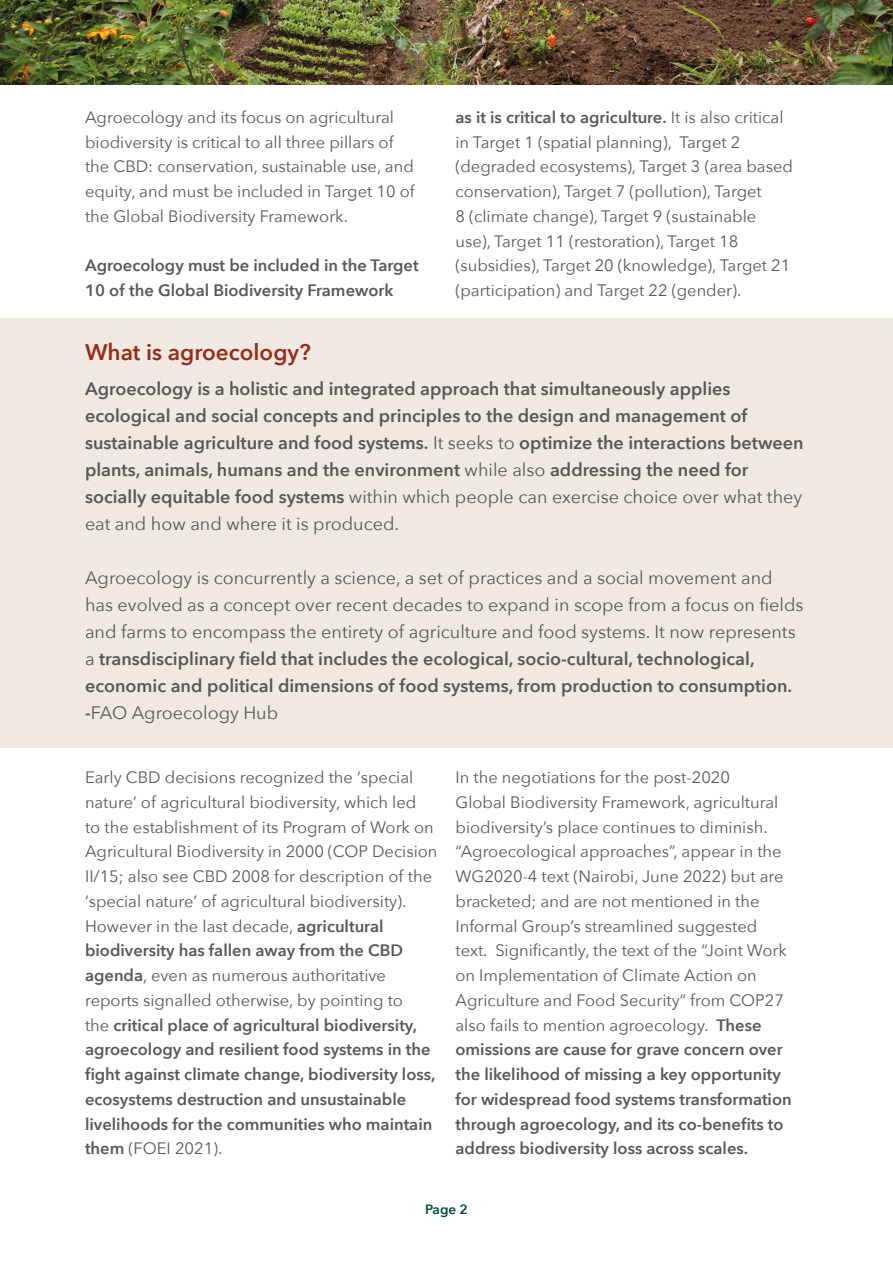
<style>
.page{position:relative;width:893px;height:1263px;background:#fff}
.page>*{position:absolute;margin:0;border:0;box-sizing:border-box;transform-origin:0 0}
.Main_text{font:600 22.5px "Avenir Next";color:#972c17}
.Main_text-2{font:600 18px/27px "Avenir Next";color:#585858}
.Main_text-3{font:18px/27px "Avenir Next";color:#585858}
.Main_text-4{font:16.5px/24.8px "Avenir Next";color:#585858}
.Main_text-5{font:600 16.5px/24.8px "Avenir Next";color:#585858}
.t1{font:600 13.5px "Avenir Next";color:#004a3b}
.s1{font-weight:600}
.s2{font-weight:400}
</style>
<div class="page">
<img style="left:0;top:0;width:893px;height:85px">
<div style="left:0;top:318px;width:893px;height:430px;background:#f0e9e2"></div>
<p class="Main_text-4" style="left:85px;top:104px;width:331px">Agroecology and its focus on agricultural biodiversity is critical to all three pillars of the CBD: conservation, sustainable use, and equity, and must be included in Target 10 of the Global Biodiversity Framework.</p>
<p class="Main_text-5" style="left:85px;top:253px;width:335px">Agroecology must be included in the Target<br>10 of the Global Biodiversity Framework</p>
<p class="Main_text-4" style="left:455px;top:104px;width:339px"><span class="s1">as it is critical to agriculture.</span> It is also critical in Target 1 (spatial planning), Target 2 (degraded ecosystems), Target 3 (area based conservation), Target 7 (pollution), Target<br>8 (climate change), Target 9 (sustainable use), Target 11 (restoration), Target 18 (subsidies), Target 20 (knowledge), Target 21 (participation) and Target 22 (gender).</p>
<p class="Main_text" style="left:85px;top:333px;width:227px">What is agroecology?</p>
<p class="Main_text-2" style="left:85px;top:374px;width:720px">Agroecology is a holistic and integrated approach that simultaneously applies ecological and social concepts and principles to the design and management of sustainable agriculture and food systems. <span class="s2">It seeks to</span> optimize the interactions between plants, animals, humans and the environment <span class="s2">while also</span> addressing the need for socially equitable food systems <span class="s2">within which people can exercise choice over what they eat and how and where it is produced.</span></p>
<p class="Main_text-3" style="left:85px;top:563px;width:720px">Agroecology is concurrently a science, a set of practices and a social movement and has evolved as a concept over recent decades to expand in scope from a focus on fields and farms to encompass the entirety of agriculture and food systems. It now represents a <span class="s1">transdisciplinary field that includes the ecological, socio-cultural, technological, economic and political dimensions of food systems, from production to consumption. -</span>FAO Agroecology Hub</p>
<p class="Main_text-4" style="left:85px;top:764px;width:354px">Early CBD decisions recognized the ‘special nature’ of agricultural biodiversity, which led<br>to the establishment of its Program of Work on Agricultural Biodiversity in 2000 (COP Decision II/15; also see CBD 2008 for description of the ‘special nature’ of agricultural biodiversity).<br>However in the last decade, <span class="s1">agricultural biodiversity has fallen away from the CBD agenda</span>, even as numerous authoritative reports signalled otherwise, by pointing to<br>the <span class="s1">critical place of agricultural biodiversity, agroecology and resilient food systems in the fight against climate change, biodiversity loss, ecosystems destruction and unsustainable livelihoods for the communities who maintain them</span> (FOEI 2021).</p>
<p class="Main_text-4" style="left:455px;top:764px;width:338px">In the negotiations for the post-2020<br>Global Biodiversity Framework, agricultural biodiversity’s place continues to diminish. “Agroecological approaches”, appear in the WG2020-4 text (Nairobi, June 2022) but are bracketed; and are not mentioned in the Informal Group’s streamlined suggested text. Significantly, the text of the “Joint Work on Implementation of Climate Action on Agriculture and Food Security” from COP27 also fails to mention agroecology. <span class="s1">These omissions are cause for grave concern over the likelihood of missing a key opportunity for widespread food systems transformation through agroecology, and its co-benefits to address biodiversity loss across scales.</span></p>
<p class="t1" style="left:425px;top:1198px;width:44px">Page 2</p>
</div>
